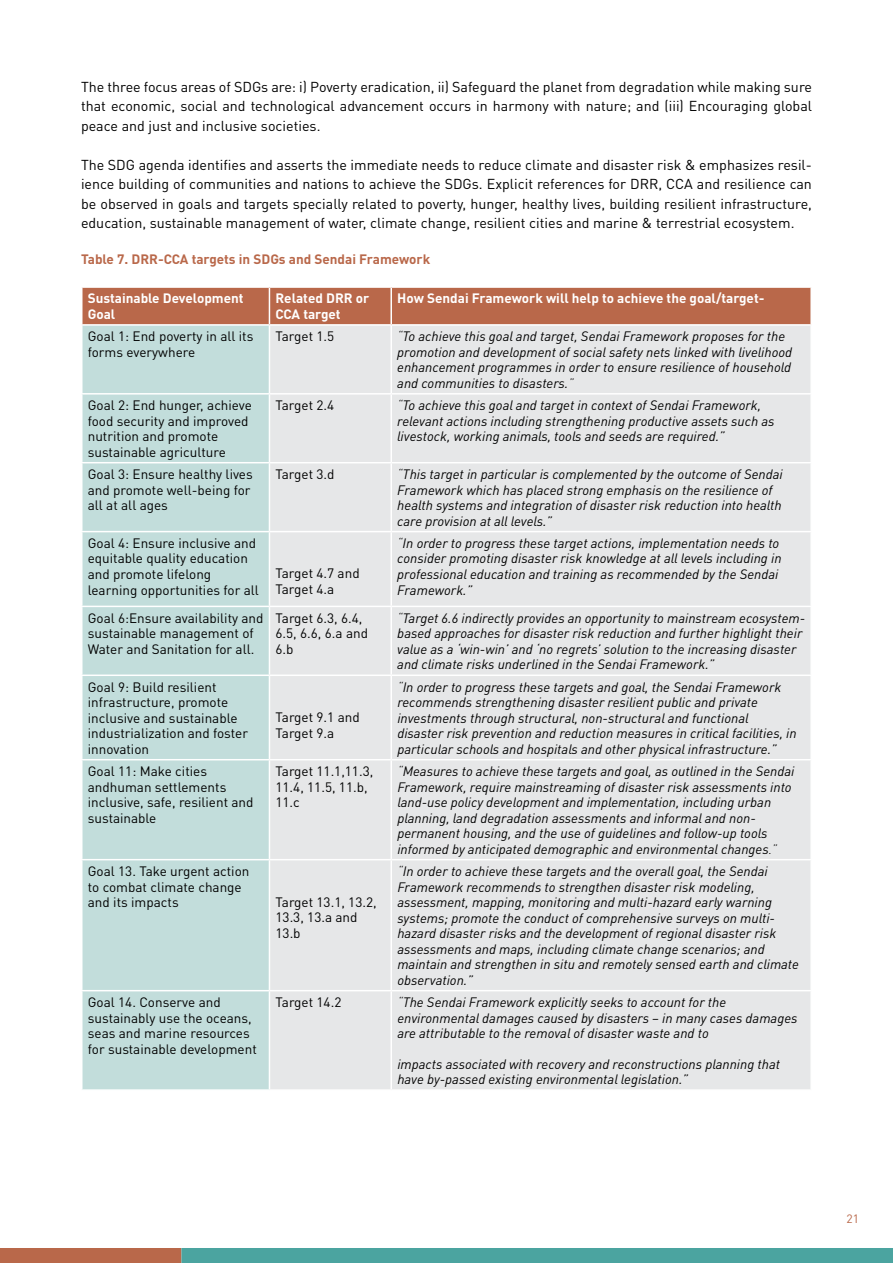
<style>
.page{position:relative;width:893px;height:1263px;background:#fff}
.page>*{position:absolute;margin:0;border:0;box-sizing:border-box;transform-origin:0 0}
.t1{font:14.25px/19.5px "DIN Pro";color:#000;text-align:justify}
.t2{font:italic 13.5px/15.6px "DIN Pro";color:#000}
.t3{font:13.5px/15.6px "DIN Pro";color:#000}
.t4{font:700 13.5px/15.5px "DIN Pro";color:#fff}
.t5{font:700 13.5px "DIN Pro";color:#b9684a}
.t6{font:12px "DIN Pro";color:#b9684a}
.s1{font-weight:300}
</style>
<div class="page">
<div style="left:0;top:1248px;width:181px;height:15px;background:#b9684a"></div>
<div style="left:181px;top:1248px;width:712px;height:15px;background:#4ba4a0"></div>
<div style="left:82px;top:288px;width:728px;height:36px;background:#b9684a"></div>
<div style="left:82px;top:326px;width:187px;height:763px;background:#c2dddb"></div>
<div style="left:270px;top:326px;width:540px;height:763px;background:#e6e7e8"></div>
<hr style="left:269px;top:288px;width:1px;height:36px;background:#fff">
<hr style="left:390px;top:288px;width:2px;height:36px;background:#fff">
<hr style="left:390px;top:326px;width:2px;height:67px;background:#fff">
<hr style="left:81px;top:393px;width:188px;height:2px;background:#fff">
<hr style="left:269px;top:393px;width:122px;height:2px;background:#fff">
<hr style="left:391px;top:393px;width:421px;height:2px;background:#fff">
<hr style="left:390px;top:395px;width:2px;height:67px;background:#fff">
<hr style="left:81px;top:462px;width:188px;height:1px;background:#fff">
<hr style="left:269px;top:462px;width:122px;height:1px;background:#fff">
<hr style="left:391px;top:462px;width:421px;height:1px;background:#fff">
<hr style="left:390px;top:463px;width:2px;height:68px;background:#fff">
<hr style="left:81px;top:531px;width:188px;height:1px;background:#fff">
<hr style="left:269px;top:531px;width:122px;height:1px;background:#fff">
<hr style="left:391px;top:531px;width:421px;height:1px;background:#fff">
<hr style="left:390px;top:532px;width:2px;height:74px;background:#fff">
<hr style="left:81px;top:606px;width:188px;height:1px;background:#fff">
<hr style="left:269px;top:606px;width:122px;height:1px;background:#fff">
<hr style="left:391px;top:606px;width:421px;height:1px;background:#fff">
<hr style="left:390px;top:607px;width:2px;height:67px;background:#fff">
<hr style="left:81px;top:674px;width:188px;height:2px;background:#fff">
<hr style="left:269px;top:674px;width:122px;height:2px;background:#fff">
<hr style="left:391px;top:674px;width:421px;height:2px;background:#fff">
<hr style="left:390px;top:676px;width:2px;height:83px;background:#fff">
<hr style="left:81px;top:759px;width:188px;height:1px;background:#fff">
<hr style="left:269px;top:759px;width:122px;height:1px;background:#fff">
<hr style="left:391px;top:759px;width:421px;height:1px;background:#fff">
<hr style="left:390px;top:760px;width:2px;height:99px;background:#fff">
<hr style="left:81px;top:859px;width:188px;height:1px;background:#fff">
<hr style="left:269px;top:859px;width:122px;height:1px;background:#fff">
<hr style="left:391px;top:859px;width:421px;height:1px;background:#fff">
<hr style="left:390px;top:860px;width:2px;height:130px;background:#fff">
<hr style="left:81px;top:990px;width:188px;height:1px;background:#fff">
<hr style="left:269px;top:990px;width:122px;height:1px;background:#fff">
<hr style="left:391px;top:990px;width:421px;height:1px;background:#fff">
<hr style="left:390px;top:991px;width:2px;height:98px;background:#fff">
<p class="t1" style="left:81px;top:76px;width:732px">The three focus areas of SDGs are: i) Poverty eradication, ii) Safeguard the planet from degradation while making sure that economic, social and technological advancement occurs in harmony with nature; and (iii) Encouraging global peace and just and inclusive societies.</p>
<p class="t1" style="left:81px;top:154px;width:732px">The SDG agenda identifies and asserts the immediate needs to reduce climate and disaster risk &amp; emphasizes resil&shy;ience building of communities and nations to achieve the SDGs. Explicit references for DRR, CCA and resilience can be observed in goals and targets specially related to poverty, hunger, healthy lives, building resilient infrastructure, education, sustainable management of water, climate change, resilient cities and marine &amp; terrestrial ecosystem.</p>
<p class="t5" style="left:81px;top:250px;width:60px">Table 7. DRR</p>
<p class="t5" style="left:158px;top:250px;width:105px">-CCA targets in SDG</p>
<p class="t5" style="left:279px;top:250px;width:153px">s and Sendai Framework</p>
<p class="t4" style="left:88px;top:290px;width:157px">Sustainable Development<br>Goal</p>
<p class="t4" style="left:275px;top:290px;width:60px">Related DRR</p>
<p class="t4" style="left:356px;top:290px;width:15px">or</p>
<p class="t4" style="left:397px;top:290px;width:369px">H ow Sendai Framework will help to achieve the goal/target-</p>
<p class="t4" style="left:275px;top:306px;width:67px">CCA target</p>
<p class="t3" style="left:88px;top:328px;width:167px">Goal 1: End poverty in all its forms everywhere</p>
<p class="t3" style="left:275px;top:328px;width:60px">Target 1.5</p>
<p class="t2" style="left:397px;top:327px;width:396px"><span class="s1">“</span>To achieve this goal and target, Sendai Framework proposes for the promotion and development of social safety nets linked with livelihood enhancement programmes in order to ensure resilience of household and communities to disasters.<span class="s1">”</span></p>
<p class="t3" style="left:88px;top:397px;width:166px">Goal 2: End hunger, achieve food security and improved nutrition and promote sustainable agriculture</p>
<p class="t3" style="left:275px;top:397px;width:60px">Target 2.4</p>
<p class="t2" style="left:397px;top:396px;width:379px"><span class="s1">“</span>To achieve this goal and target in context of Sendai Framework, relevant actions including strengthening productive assets such as livestock, working animals, tools and seeds are required.”</p>
<p class="t3" style="left:88px;top:466px;width:167px">Goal 3: Ensure healthy lives and promote well-being for all at all ages</p>
<p class="t3" style="left:275px;top:466px;width:61px">Target 3.d</p>
<p class="t2" style="left:397px;top:465px;width:387px"><span class="s1">“</span>This target in particular is complemented by the outcome of Sendai Framework which has placed strong emphasis on the resilience of health systems and integration of disaster risk reduction into health care provision at all levels.”</p>
<p class="t3" style="left:88px;top:535px;width:173px">Goal 4: Ensure inclusive and equitable quality education and promote lifelong learning opportunities for all</p>
<p class="t2" style="left:397px;top:534px;width:386px"><span class="s1">“</span>In order to progress these target actions, implementation needs to consider promoting disaster risk knowledge at all levels including in professional education and training as recommended by the Sendai Framework.”</p>
<p class="t3" style="left:275px;top:565px;width:86px">Target 4.7 and<br>Target 4.a</p>
<p class="t3" style="left:88px;top:609px;width:177px">Goal 6:Ensure availability and sustainable management of<br>Water and Sanitation for all.</p>
<p class="t3" style="left:276px;top:609px;width:94px">Target 6.3, 6.4,<br>6.5, 6.6, 6.a and<br>6.b</p>
<p class="t2" style="left:397px;top:609px;width:409px"><span class="s1">“</span>Target 6.6 indirectly provides an opportunity to mainstream ecosystem&shy;based approaches for disaster risk reduction and further highlight their value as a ‘win-win’ and ‘no regrets’ solution to the increasing disaster and climate risks underlined in the Sendai Framework.”</p>
<p class="t3" style="left:88px;top:678px;width:162px">Goal 9: Build resilient infrastructure, promote inclusive and sustainable industrialization and foster innovation</p>
<p class="t2" style="left:397px;top:678px;width:401px"><span class="s1">“</span>In order to progress these targets and goal, the Sendai Framework recommends strengthening disaster resilient public and private investments through structural, non-structural and functional disaster risk prevention and reduction measures in critical facilities, in particular schools and hospitals and other physical infrastructure.”</p>
<p class="t3" style="left:276px;top:709px;width:86px">Target 9.1 and<br>Target 9.a</p>
<p class="t3" style="left:88px;top:763px;width:167px">Goal 11: Make cities andhuman settlements inclusive, safe, resilient and sustainable</p>
<p class="t3" style="left:276px;top:763px;width:99px">Target 11.1,11.3,<br>11.4, 11.5, 11.b,<br>11.c</p>
<p class="t2" style="left:397px;top:762px;width:399px"><span class="s1">“</span>Measures to achieve these targets and goal, as outlined in the Sendai Framework, require mainstreaming of disaster risk assessments into land-use policy development and implementation, including urban planning, land degradation assessments and informal and non&shy;permanent housing, and the use of guidelines and follow-up tools informed by anticipated demographic and environmental changes<span class="s1">.”</span></p>
<p class="t3" style="left:88px;top:863px;width:163px">Goal 13. Take urgent action to combat climate change and its impacts</p>
<p class="t2" style="left:397px;top:862px;width:403px"><span class="s1">“</span>In order to achieve these targets and the overall goal, the Sendai Framework recommends to strengthen disaster risk modeling, assessment, mapping, monitoring and multi-hazard early warning systems; promote the conduct of comprehensive surveys on multi&shy;hazard disaster risks and the development of regional disaster risk assessments and maps, including climate change scenarios; and maintain and strengthen in situ and remotely sensed earth and climate observation.”</p>
<p class="t3" style="left:276px;top:893px;width:103px">Target 13.1, 13.2,<br>13.3, 13.a and<br>13.b</p>
<p class="t3" style="left:88px;top:994px;width:170px">Goal 14. Conserve and sustainably use the oceans, seas and marine resources for sustainable development</p>
<p class="t3" style="left:276px;top:994px;width:67px">Target 14.2</p>
<p class="t2" style="left:397px;top:993px;width:402px"><span class="s1">“</span>The Sendai Framework explicitly seeks to account for the environmental damages caused by disasters – in many cases damages are attributable to the removal of disaster waste and to</p>
<p class="t2" style="left:397px;top:1054px;width:384px">impacts associated with recovery and reconstructions planning that have by-passed existing environmental legislation.”</p>
<p class="t6" style="left:846px;top:1210px;width:14px">21</p>
</div>
